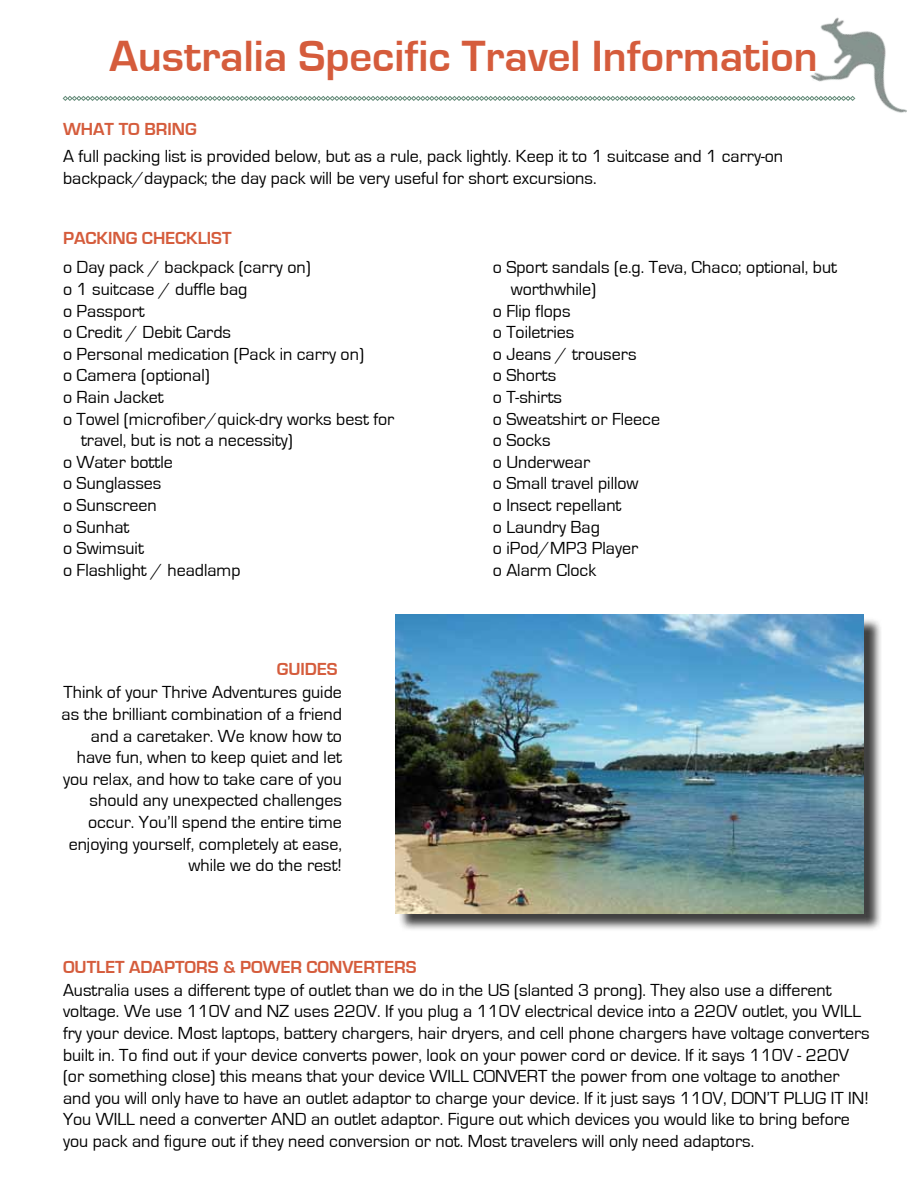
<style>
.page{position:relative;width:918px;height:1188px;background:#fff}
.page>*{position:absolute;margin:0;border:0;box-sizing:border-box;transform-origin:0 0}
.t1{font:700 45px "Eurostile";color:#d55c3c}
.t2{font:18px/21.6px "Eurostile";color:#000}
.t3{font:700 18px "Eurostile";color:#d55c3c}
</style>
<div class="page">
<img style="left:798px;top:17px;width:109px;height:96px">
<svg style="left:63px;top:96px;width:792px;height:5px"></svg>
<div style="left:398px;top:617px;width:485px;height:315px;background:#000;opacity:.75"></div>
<img style="left:395px;top:615px;width:469px;height:298px">
<h1 class="t1" style="left:110px;top:32px;width:710px">Australia Specific Travel Information</h1>
<p class="t3" style="left:63px;top:120px;width:135px">WHAT TO BRING</p>
<p class="t2" style="left:63px;top:146px;width:722px">A full packing list is provided below, but as a rule, pack lightly. Keep it to 1 suitcase and 1 carry-on backpack/daypack; the day pack will be very useful for short excursions.</p>
<p class="t3" style="left:63px;top:229px;width:170px">PACKING CHECKLIST</p>
<p class="t2" style="left:63px;top:257px;width:249px">o Day pack / backpack (carry on)</p>
<p class="t2" style="left:63px;top:279px;width:186px">o 1 suitcase / duffle bag</p>
<p class="t2" style="left:63px;top:300px;width:83px">o Passport</p>
<p class="t2" style="left:63px;top:322px;width:170px">o Credit / Debit Cards</p>
<p class="t2" style="left:63px;top:344px;width:302px">o Personal medication (Pack in carry on)</p>
<p class="t2" style="left:63px;top:365px;width:148px">o Camera (optional)</p>
<p class="t2" style="left:63px;top:387px;width:102px">o Rain Jacket</p>
<p class="t2" style="left:63px;top:408px;width:333px">o Towel (microfiber/quick-dry works best for</p>
<p class="t2" style="left:81px;top:430px;width:213px">travel, but is not a necessity)</p>
<p class="t2" style="left:63px;top:452px;width:111px">o Water bottle</p>
<p class="t2" style="left:63px;top:473px;width:100px">o Sunglasses</p>
<p class="t2" style="left:63px;top:495px;width:95px">o Sunscreen</p>
<p class="t2" style="left:63px;top:516px;width:68px">o Sunhat</p>
<p class="t2" style="left:63px;top:538px;width:82px">o Swimsuit</p>
<p class="t2" style="left:63px;top:560px;width:179px">o Flashlight / headlamp</p>
<p class="t3" style="left:277px;top:659px;width:62px">GUIDES</p>
<p class="t2" style="left:62px;top:682px;width:282px;text-align:right">Think of your Thrive Adventures guide as the brilliant combination of a friend and a caretaker. We know how to have fun, when to keep quiet and let you relax, and how to take care of you should any unexpected challenges occur. You’ll spend the entire time enjoying yourself, completely at ease, while we do the rest!</p>
<p class="t3" style="left:63px;top:958px;width:355px">OUTLET ADAPTORS &amp; POWER CONVERTERS</p>
<p class="t2" style="left:493px;top:257px;width:346px">o Sport sandals (e.g. Teva, Chaco; optional, but</p>
<p class="t2" style="left:511px;top:279px;width:87px">worthwhile)</p>
<p class="t2" style="left:493px;top:300px;width:79px">o Flip flops</p>
<p class="t2" style="left:493px;top:322px;width:83px">o Toiletries</p>
<p class="t2" style="left:493px;top:344px;width:145px">o Jeans / trousers</p>
<p class="t2" style="left:493px;top:365px;width:65px">o Shorts</p>
<p class="t2" style="left:493px;top:387px;width:71px">o T-shirts</p>
<p class="t2" style="left:493px;top:408px;width:169px">o Sweatshirt or Fleece</p>
<p class="t2" style="left:493px;top:430px;width:59px">o Socks</p>
<p class="t2" style="left:493px;top:452px;width:99px">o Underwear</p>
<p class="t2" style="left:493px;top:473px;width:147px">o Small travel pillow</p>
<p class="t2" style="left:493px;top:495px;width:130px">o Insect repellant</p>
<p class="t2" style="left:493px;top:516px;width:109px">o Laundry Bag</p>
<p class="t2" style="left:493px;top:538px;width:147px">o iPod/MP3 Player</p>
<p class="t2" style="left:493px;top:560px;width:105px">o Alarm Clock</p>
<p class="t2" style="left:63px;top:979px;width:808px">Australia uses a different type of outlet than we do in the US (slanted 3 prong). They also use a different voltage. We use 110V and NZ uses 220V. If you plug a 110V electrical device into a 220V outlet, you WILL fry your device. Most laptops, battery chargers, hair dryers, and cell phone chargers have voltage converters built in. To find out if your device converts power, look on your power cord or device. If it says 110V - 220V (or something close) this means that your device WILL CONVERT the power from one voltage to another and you will only have to have an outlet adaptor to charge your device. If it just says 110V, DON’T PLUG IT IN!<br>You WILL need a converter AND an outlet adaptor. Figure out which devices you would like to bring before you pack and figure out if they need conversion or not. Most travelers will only need adaptors.</p>
</div>
